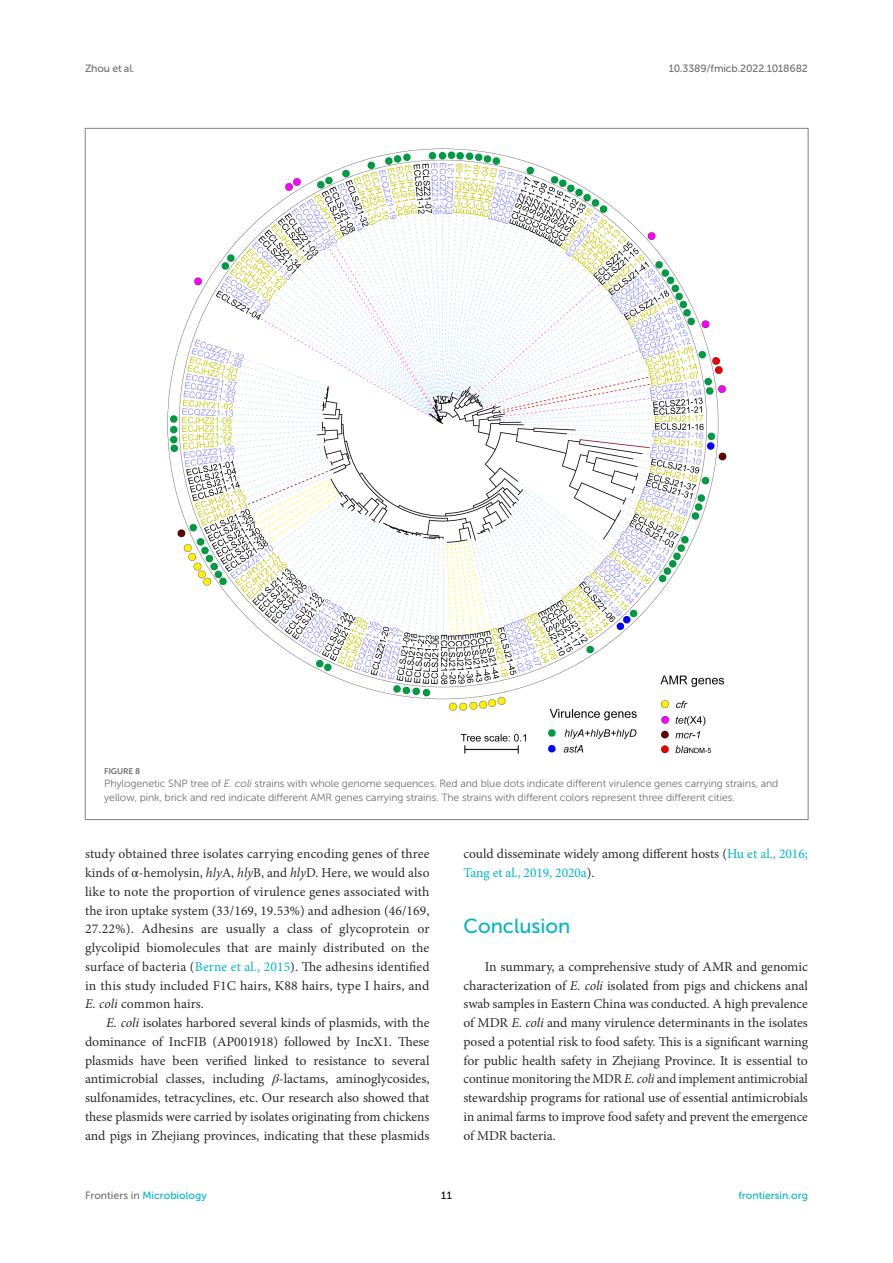
<style>
.page{position:relative;width:893px;height:1263px;background:#fff}
.page>*{position:absolute;margin:0;border:0;box-sizing:border-box;transform-origin:0 0}
.HEAD_1{font:20.25px "Museo Sans 500";color:#00b4c4}
.TEXT{font:13.5px/18.8px "Minion Pro";letter-spacing:-.005em;color:#2b2b2a;text-align:justify}
.TEXT_FLUSH{font:13.5px/18.8px "Minion Pro";letter-spacing:-.01em;color:#2b2b2a;text-align:justify}
.FIG_LEG{font:10.5px/13.5px "Museo Sans 300";letter-spacing:-.01em;color:#706f70}
.t1{font:10.5px "Museo Sans 500";color:#00b4c4}
.t2{font:10.5px "Museo Sans 500";letter-spacing:-.015em;color:#706f70}
.t3{font:10.5px "Museo Sans 500";color:#000}
.FIG_HD{font:8.25px "Museo Sans 700";letter-spacing:-.01em;color:#706f70}
.s1{font-style:italic}
.s2{font-family:"STIX General"}
.s3{color:#00b4c4}
.s4{font-family:"STIX General";font-style:italic}
.s5{color:#706f70}
</style>
<div class="page">
<img style="left:167px;top:148px;width:560px;height:606px">
<p class="t2" style="left:85px;top:63px;width:51px">Zhou et al.</p>
<p class="t2" style="left:669px;top:63px;width:141px">10.3389/fmicb.2022.1018682</p>
<p class="FIG_HD" style="left:104px;top:766px;width:37px">FIGURE 8</p>
<p class="FIG_LEG" style="left:104px;top:777px;width:676px">Phylogenetic SNP tree of <span class="s1">E. coli</span> strains with whole genome sequences. Red and blue dots indicate different virulence genes carrying strains, and yellow, pink, brick and red indicate different AMR genes carrying strains. The strains with different colors represent three different cities.</p>
<p class="TEXT" style="left:85px;top:845px;width:346px">study obtained three isolates carrying encoding genes of three kinds of <span class="s2">α</span>-hemolysin, <span class="s1">hly</span>A, <span class="s1">hly</span>B, and <span class="s1">hly</span>D. Here, we would also like to note the proportion of virulence genes associated with the iron uptake system (33/169, 19.53%) and adhesion (46/169, 27.22%). Adhesins are usually a class of glycoprotein or glycolipid biomolecules that are mainly distributed on the surface of bacteria (<span class="s3">Berne et al., 2015</span>). The adhesins identified in this study included F1C hairs, K88 hairs, type I hairs, and <span class="s1">E. coli</span> common hairs.</p>
<p class="TEXT" style="left:85px;top:1013px;width:346px;text-indent:21px"><span class="s1">E. coli</span> isolates harbored several kinds of plasmids, with the dominance of IncFIB (AP001918) followed by IncX1. These plasmids have been verified linked to resistance to several antimicrobial classes, including <span class="s4">β</span>-lactams, aminoglycosides, sulfonamides, tetracyclines, etc. Our research also showed that these plasmids were carried by isolates originating from chickens and pigs in Zhejiang provinces, indicating that these plasmids</p>
<p class="TEXT" style="left:463px;top:845px;width:346px">could disseminate widely among different hosts (<span class="s3">Hu et al., 2016;<br>Tang et al., 2019, 2020a</span>).</p>
<p class="HEAD_1" style="left:463px;top:915px;width:108px">Conclusion</p>
<p class="TEXT_FLUSH" style="left:463px;top:957px;width:346px;text-indent:21px">In summary, a comprehensive study of AMR and genomic characterization of <span class="s1">E. coli</span> isolated from pigs and chickens anal swab samples in Eastern China was conducted. A high prevalence of MDR <span class="s1">E. coli</span> and many virulence determinants in the isolates posed a potential risk to food safety. This is a significant warning for public health safety in Zhejiang Province. It is essential to continue monitoring the MDR <span class="s1">E. coli</span> and implement antimicrobial stewardship programs for rational use of essential antimicrobials in animal farms to improve food safety and prevent the emergence of MDR bacteria.</p>
<p class="t1" style="left:85px;top:1190px;width:123px"><span class="s5">Frontiers in</span> Microbiology</p>
<p class="t3" style="left:441px;top:1190px;width:12px">11</p>
<p class="t1" style="left:738px;top:1190px;width:71px">frontiersin.org</p>
</div>
